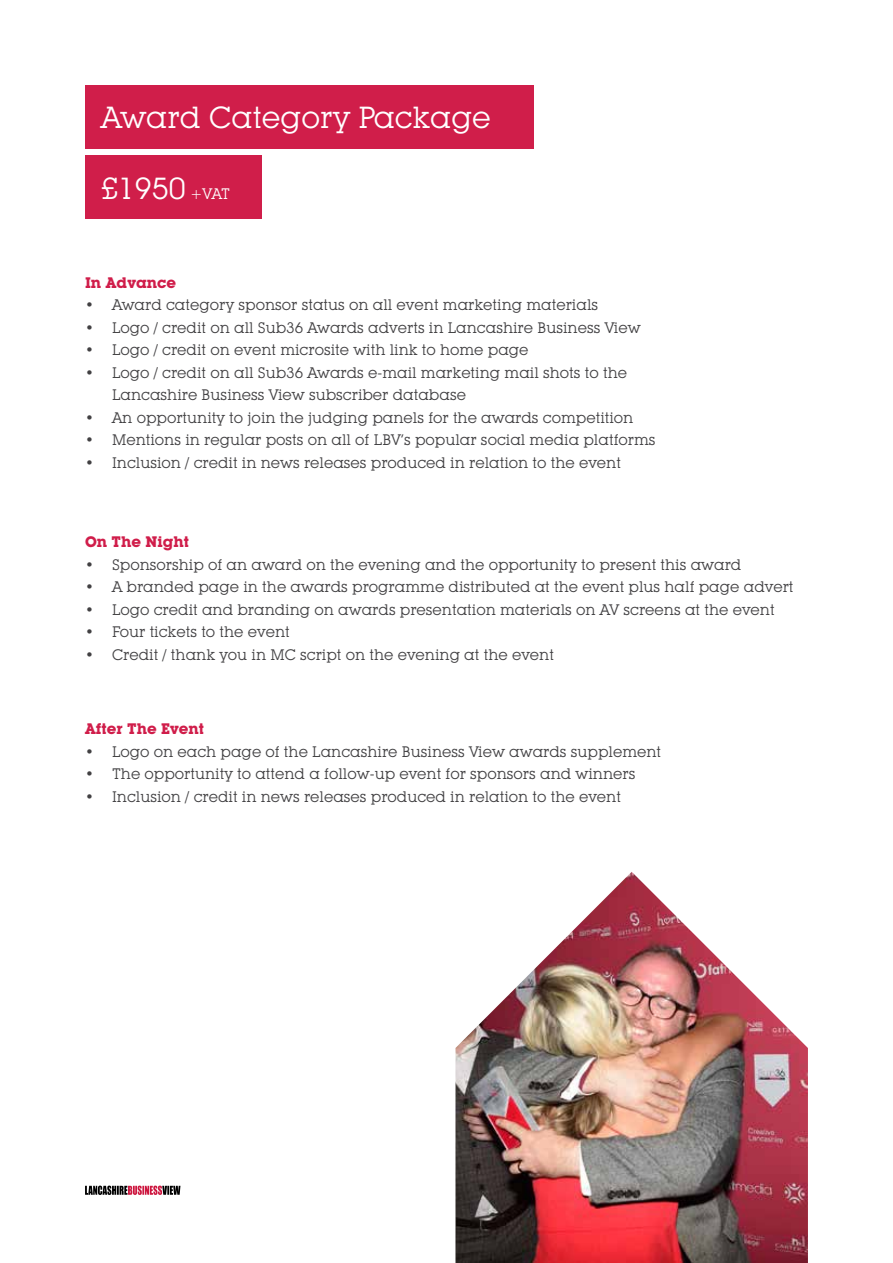
<style>
.page{position:relative;width:893px;height:1263px;background:#fff}
.page>*{position:absolute;margin:0;border:0;box-sizing:border-box;transform-origin:0 0}
.t1{font:30px "Lubalin Graph IT Cby BT";color:#fff}
.t2{font:15px/22.5px "Lubalin Graph IT Cby BT";color:#414042}
.t3{font:700 15px "Lubalin Graph IT Cby BT";color:#d01d4a}
.s1{font-size:15px}
</style>
<div class="page">
<div style="left:85px;top:85px;width:448px;height:64px;background:#d01e4a"></div>
<div style="left:85px;top:155px;width:176px;height:64px;background:#d01e4a"></div>
<img style="left:455px;top:872px;width:353px;height:391px">
<svg style="left:85px;top:1185px;width:95px;height:10px"></svg>
<h1 class="t1" style="left:101px;top:99px;width:391px">Award Category Package</h1>
<h1 class="t1" style="left:101px;top:170px;width:131px">£1950 <span class="s1">+VAT</span></h1>
<p class="t3" style="left:85px;top:273px;width:93px">In Advance</p>
<p class="t2" style="left:85px;top:294px;width:515px">• Award category sponsor status on all event marketing materials</p>
<p class="t2" style="left:85px;top:316px;width:557px">• Logo / credit on all Sub36 Awards adverts in Lancashire Business View</p>
<p class="t2" style="left:85px;top:339px;width:445px">• Logo / credit on event microsite with link to home page</p>
<p class="t2" style="left:112px;top:361px;width:516px;text-indent:-27px">• Logo / credit on all Sub36 Awards e-mail marketing mail shots to the<br>Lancashire Business View subscriber database</p>
<p class="t2" style="left:85px;top:406px;width:550px">• An opportunity to join the judging panels for the awards competition</p>
<p class="t2" style="left:85px;top:429px;width:572px">• Mentions in regular posts on all of LBV’s popular social media platforms</p>
<p class="t2" style="left:85px;top:451px;width:537px">• Inclusion / credit in news releases produced in relation to the event</p>
<p class="t3" style="left:85px;top:533px;width:106px">On The Night</p>
<p class="t2" style="left:85px;top:553px;width:658px">• Sponsorship of an award on the evening and the opportunity to present this award</p>
<p class="t2" style="left:85px;top:575px;width:710px">• A branded page in the awards programme distributed at the event plus half page advert</p>
<p class="t2" style="left:85px;top:598px;width:691px">• Logo credit and branding on awards presentation materials on AV screens at the event</p>
<p class="t2" style="left:85px;top:620px;width:206px">• Four tickets to the event</p>
<p class="t2" style="left:85px;top:643px;width:470px">• Credit / thank you in MC script on the evening at the event</p>
<p class="t3" style="left:85px;top:720px;width:121px">After The Event</p>
<p class="t2" style="left:85px;top:740px;width:578px">• Logo on each page of the Lancashire Business View awards supplement</p>
<p class="t2" style="left:85px;top:763px;width:552px">• The opportunity to attend a follow-up event for sponsors and winners</p>
<p class="t2" style="left:85px;top:785px;width:537px">• Inclusion / credit in news releases produced in relation to the event</p>
</div>
